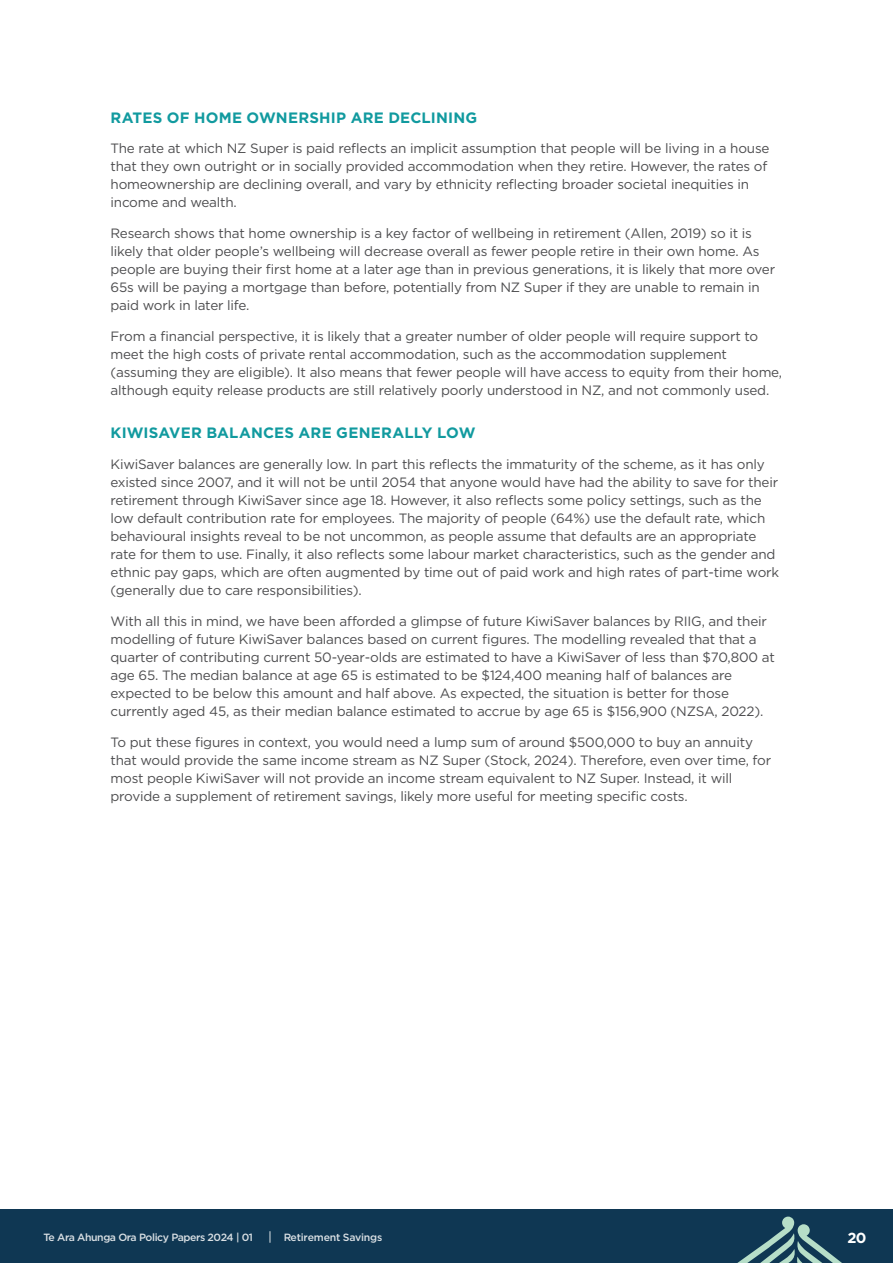
<style>
.page{position:relative;width:893px;height:1263px;background:#fff}
.page>*{position:absolute;margin:0;border:0;box-sizing:border-box;transform-origin:0 0}
.sub_head_1{font:700 15px "Gotham";letter-spacing:.015em;color:#119a9f}
.t1{font:700 14.55px "Gotham";color:#fff}
.Body{font:13.5px/18px "Gotham";letter-spacing:-.015em;color:#4d4d4f}
.t2{font:500 10.5px "Gotham";letter-spacing:-.04em;color:#fff}
.t3{font:500 10.5px "Gotham";letter-spacing:-.02em;color:#fff}
</style>
<div class="page">
<div style="left:0;top:1210px;width:893px;height:53px;background:#0f3753"></div>
<svg style="left:737px;top:1216px;width:105px;height:47px"></svg>
<p class="sub_head_1" style="left:111px;top:107px;width:368px">RATES OF HOME OWNERSHIP ARE DECLINING</p>
<p class="Body" style="left:111px;top:139px;width:660px">The rate at which NZ Super is paid reflects an implicit assumption that people will be living in a house that they own outright or in socially provided accommodation when they retire. However, the rates of homeownership are declining overall, and vary by ethnicity reflecting broader societal inequities in income and wealth.</p>
<p class="Body" style="left:111px;top:224px;width:666px">Research shows that home ownership is a key factor of wellbeing in retirement (Allen, 2019) so it is likely that older people’s wellbeing will decrease overall as fewer people retire in their own home. As people are buying their first home at a later age than in previous generations, it is likely that more over 65s will be paying a mortgage than before, potentially from NZ Super if they are unable to remain in paid work in later life.</p>
<p class="Body" style="left:111px;top:327px;width:673px">From a financial perspective, it is likely that a greater number of older people will require support to meet the high costs of private rental accommodation, such as the accommodation supplement (assuming they are eligible). It also means that fewer people will have access to equity from their home, although equity release products are still relatively poorly understood in NZ, and not commonly used.</p>
<p class="sub_head_1" style="left:111px;top:423px;width:366px">KIWISAVER BALANCES ARE GENERALLY LOW</p>
<p class="Body" style="left:111px;top:455px;width:670px">KiwiSaver balances are generally low. In part this reflects the immaturity of the scheme, as it has only existed since 2007, and it will not be until 2054 that anyone would have had the ability to save for their retirement through KiwiSaver since age 18. However, it also reflects some policy settings, such as the low default contribution rate for employees. The majority of people (64%) use the default rate, which behavioural insights reveal to be not uncommon, as people assume that defaults are an appropriate rate for them to use. Finally, it also reflects some labour market characteristics, such as the gender and ethnic pay gaps, which are often augmented by time out of paid work and high rates of part-time work (generally due to care responsibilities).</p>
<p class="Body" style="left:111px;top:612px;width:666px">With all this in mind, we have been afforded a glimpse of future KiwiSaver balances by RIIG, and their modelling of future KiwiSaver balances based on current figures. The modelling revealed that that a quarter of contributing current 50-year-olds are estimated to have a KiwiSaver of less than $70,800 at age 65. The median balance at age 65 is estimated to be $124,400 meaning half of balances are expected to be below this amount and half above. As expected, the situation is better for those currently aged 45, as their median balance estimated to accrue by age 65 is $156,900 (NZSA, 2022).</p>
<p class="Body" style="left:111px;top:733px;width:662px">To put these figures in context, you would need a lump sum of around $500,000 to buy an annuity that would provide the same income stream as NZ Super (Stock, 2024). Therefore, even over time, for most people KiwiSaver will not provide an income stream equivalent to NZ Super. Instead, it will provide a supplement of retirement savings, likely more useful for meeting specific costs.</p>
<p class="t2" style="left:43px;top:1230px;width:211px">Te Ara Ahunga Ora Policy Papers 2024 | 01</p>
<p class="t3" style="left:283px;top:1231px;width:101px">Retirement Savings</p>
<p class="t1" style="left:847px;top:1228px;width:21px">20</p>
</div>
